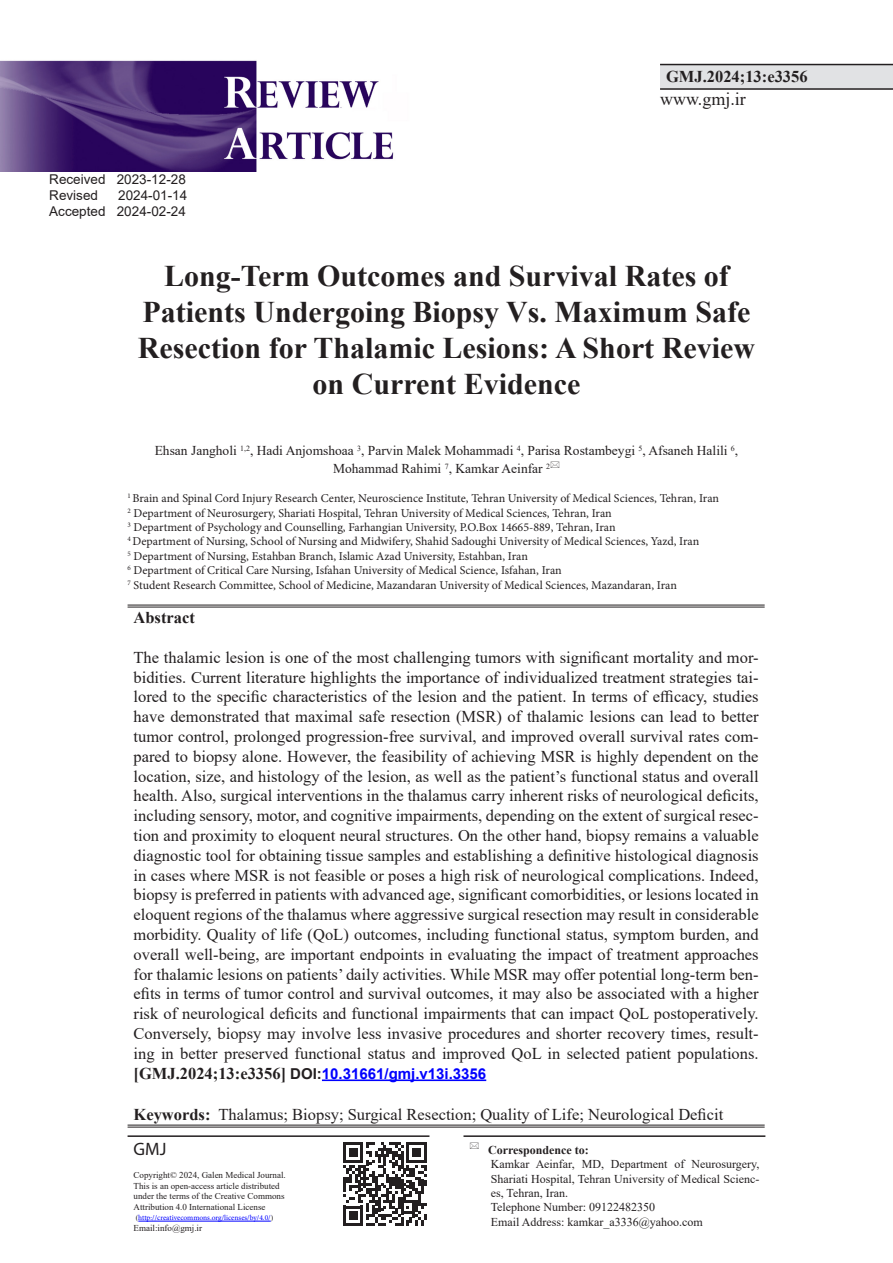
<style>
.page{position:relative;width:893px;height:1263px;background:#fff}
.page>*{position:absolute;margin:0;border:0;box-sizing:border-box;transform-origin:0 0}
.t1{font:700 30px/36px "Times New Roman";color:#231f20;text-align:center}
.t2{font:18px "Times New Roman";color:#231f20}
.t3{font:18px "Myriad Pro";color:#231f20}
.t4{font:16.5px/19.8px "Times New Roman";color:#231f20;text-align:justify}
.t5{font:700 16.5px "Times New Roman";color:#231f20}
.t6{font:700 15px "Arial";color:#00f}
.t7{font:13.5px "Times New Roman";color:#231f20}
.t8{font:13.5px "Arial";color:#231f20}
.t9{font:12px "Minion Pro";color:#231f20}
.t10{font:12px/14.4px "Times New Roman";color:#231f20;text-align:justify}
.t11{font:700 12px "Times New Roman";color:#231f20}
.t12{font:9px "Times New Roman";color:#231f20}
.t13{font:7.5px "Minion Pro";letter-spacing:-.005em;color:#00f}
.s1{font-family:"Times New Roman";font-size:16.5px;color:#231f20}
.s2{color:#231f20}
.s3{font-weight:700}
.s4{font-family:"Times New Roman";color:#231f20}
</style>
<div class="page">
<div style="left:660px;top:65px;width:233px;height:24px;background:#e1e2e4"></div>
<hr style="left:660px;top:64px;width:233px;height:1px;background:#231f20">
<hr style="left:660px;top:88px;width:233px;height:2px;background:#231f20">
<hr style="left:463px;top:1135px;width:302px;height:2px;background:#231f20">
<svg style="left:343px;top:1142px;width:84px;height:84px"></svg>
<hr style="left:128px;top:604px;width:637px;height:1px;background:#231f20">
<hr style="left:128px;top:606px;width:637px;height:1px;background:#231f20">
<hr style="left:128px;top:1124px;width:637px;height:1px;background:#231f20">
<hr style="left:128px;top:1126px;width:637px;height:1px;background:#231f20">
<hr style="left:322px;top:1079px;width:164px;height:2px;background:#00f">
<img style="left:0;top:60px;width:394px;height:112px">
<hr style="left:128px;top:1135px;width:301px;height:2px;background:#231f20">
<hr style="left:138px;top:1221px;width:133px;height:1px;background:#00f">
<p class="t8" style="left:49px;top:170px;width:138px">Received 2023-12-28</p>
<p class="t8" style="left:49px;top:186px;width:50px">Revised</p>
<p class="t8" style="left:118px;top:186px;width:71px">2024-01-14</p>
<p class="t8" style="left:49px;top:202px;width:138px">Accepted 2024-02-24</p>
<p class="t5" style="left:666px;top:64px;width:143px">GMJ.2024;13:e3356</p>
<p class="t2" style="left:660px;top:87px;width:87px">www.gmj.ir</p>
<p class="t1" style="left:138px;top:257px;width:619px">Long-Term Outcomes and Survival Rates of Patients Undergoing Biopsy Vs. Maximum Safe Resection for Thalamic Lesions: A Short Review on Current Evidence</p>
<p class="t7" style="left:155px;top:441px;width:585px">Ehsan Jangholi <sup>1,2</sup>, Hadi Anjomshoaa <sup>3</sup>, Parvin Malek Mohammadi <sup>4</sup>, Parisa Rostambeygi <sup>5</sup>, Afsaneh Halili <sup>6</sup>,</p>
<p class="t7" style="left:333px;top:459px;width:219px">Mohammad Rahimi <sup>7</sup>, Kamkar Aeinfar <sup>2</sup></p>
<p class="t9" style="left:128px;top:490px;width:593px"><sup>1</sup> Brain and Spinal Cord Injury Research Center, Neuroscience Institute, Tehran University of Medical Sciences, Tehran, Iran</p>
<p class="t9" style="left:128px;top:505px;width:486px"><sup>2</sup> Department of Neurosurgery, Shariati Hospital, Tehran University of Medical Sciences, Tehran, Iran</p>
<p class="t9" style="left:128px;top:519px;width:489px"><sup>3</sup> Department of Psychology and Counselling, Farhangian University, P.O.Box 14665-889, Tehran, Iran</p>
<p class="t9" style="left:128px;top:533px;width:573px"><sup>4</sup> Department of Nursing, School of Nursing and Midwifery, Shahid Sadoughi University of Medical Sciences, Yazd, Iran</p>
<p class="t9" style="left:128px;top:548px;width:402px"><sup>5</sup> Department of Nursing, Estahban Branch, Islamic Azad University, Estahban, Iran</p>
<p class="t9" style="left:128px;top:562px;width:436px"><sup>6</sup> Department of Critical Care Nursing, Isfahan University of Medical Science, Isfahan, Iran</p>
<p class="t9" style="left:128px;top:577px;width:551px"><sup>7</sup> Student Research Committee, School of Medicine, Mazandaran University of Medical Sciences, Mazandaran, Iran</p>
<p class="t5" style="left:134px;top:606px;width:63px">Abstract</p>
<p class="t4" style="left:134px;top:647px;width:627px">The thalamic lesion is one of the most challenging tumors with significant mortality and mor&shy;bidities. Current literature highlights the importance of individualized treatment strategies tai&shy;lored to the specific characteristics of the lesion and the patient. In terms of efficacy, studies have demonstrated that maximal safe resection (MSR) of thalamic lesions can lead to better tumor control, prolonged progression-free survival, and improved overall survival rates com&shy;pared to biopsy alone. However, the feasibility of achieving MSR is highly dependent on the location, size, and histology of the lesion, as well as the patient’s functional status and overall health. Also, surgical interventions in the thalamus carry inherent risks of neurological deficits, including sensory, motor, and cognitive impairments, depending on the extent of surgical resec&shy;tion and proximity to eloquent neural structures. On the other hand, biopsy remains a valuable diagnostic tool for obtaining tissue samples and establishing a definitive histological diagnosis in cases where MSR is not feasible or poses a high risk of neurological complications. Indeed, biopsy is preferred in patients with advanced age, significant comorbidities, or lesions located in eloquent regions of the thalamus where aggressive surgical resection may result in considerable morbidity. Quality of life (QoL) outcomes, including functional status, symptom burden, and overall well-being, are important endpoints in evaluating the impact of treatment approaches for thalamic lesions on patients’ daily activities. While MSR may offer potential long-term ben&shy;efits in terms of tumor control and survival outcomes, it may also be associated with a higher risk of neurological deficits and functional impairments that can impact QoL postoperatively.<br>Conversely, biopsy may involve less invasive procedures and shorter recovery times, result&shy;ing in better preserved functional status and improved QoL in selected patient populations.</p>
<p class="t6" style="left:134px;top:1063px;width:354px"><span class="s1">[GMJ.2024;13:e3356]</span> <span class="s2">DOI:</span>10.31661/gmj.v13i.3356</p>
<p class="t4" style="left:134px;top:1104px;width:591px"><span class="s3">Keywords:</span> Thalamus; Biopsy; Surgical Resection; Quality of Life; Neurological Deficit</p>
<p class="t3" style="left:134px;top:1138px;width:34px">GMJ</p>
<p class="t12" style="left:134px;top:1169px;width:154px">Copyright© 2024, Galen Medical Journal.</p>
<p class="t12" style="left:134px;top:1179px;width:148px">This is an open-access article distributed</p>
<p class="t12" style="left:134px;top:1190px;width:152px">under the terms of the Creative Commons</p>
<p class="t12" style="left:134px;top:1200px;width:133px">Attribution 4.0 International License</p>
<p class="t13" style="left:136px;top:1213px;width:139px"><span class="s4">(</span>http://creativecommons.org/licenses/by/4.0/<span class="s4">)</span></p>
<p class="t12" style="left:134px;top:1221px;width:70px">Email:info@gmj.ir</p>
<p class="t11" style="left:488px;top:1141px;width:102px">Correspondence to:</p>
<p class="t10" style="left:491px;top:1156px;width:270px">Kamkar Aeinfar, MD, Department of Neurosurgery, Shariati Hospital, Tehran University of Medical Scienc&shy;es, Tehran, Iran.</p>
<p class="t10" style="left:491px;top:1200px;width:166px">Telephone Number: 09122482350</p>
<p class="t10" style="left:491px;top:1214px;width:214px">Email Address: kamkar_a3336@yahoo.com</p>
</div>
